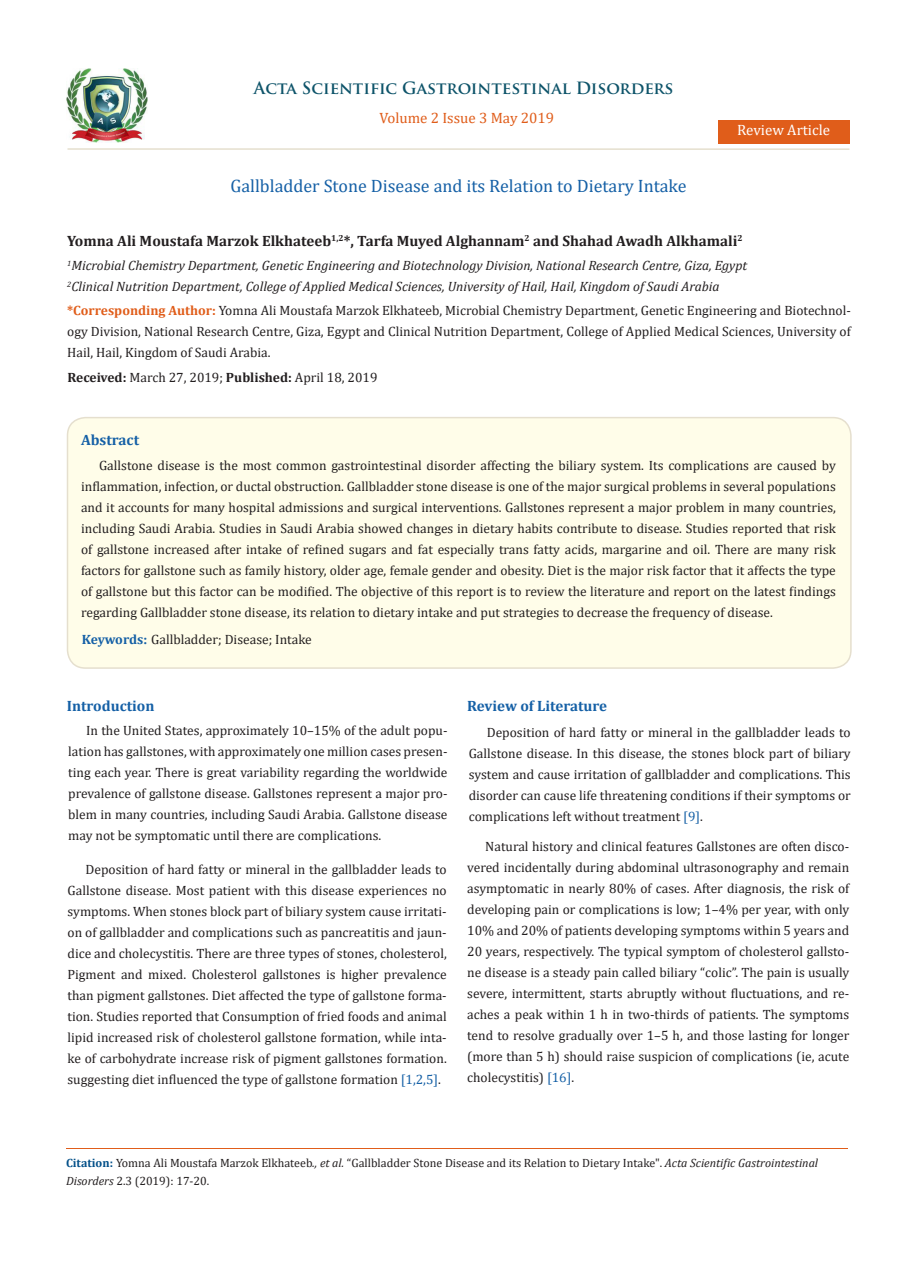
<style>
.page{position:relative;width:917px;height:1262px;background:#fff}
.page>*{position:absolute;margin:0;border:0;box-sizing:border-box;transform-origin:0 0}
.t1{font:18px "Cambria";color:#1560a6}
.t2{font:700 16.5px "Trajan Pro";color:#0e546a}
.t3{font:700 15px "Cambria";color:#231f20}
.t4{font:700 15px "Cambria";color:#1560a6}
.t5{font:15px "Cambria";color:#e05d1a}
.t6{font:15px "Cambria";color:#fff}
.Normal__Web{font:13.5px/21px "Cambria";color:#231f20;text-align:justify}
.t7{font:italic 13.5px "Cambria";color:#231f20}
.t8{font:12px/18px "Cambria";color:#231f20}
.s1{font-weight:700;color:#e05d1a}
.s2{font-weight:700}
.s3{font-weight:700;color:#1560a6}
.s4{font-family:"Times New Roman";font-weight:700;color:#1560a6}
.s5{color:#1560a6}
.s6{font-weight:700;color:#035089}
.s7{font-style:italic}
</style>
<div class="page">
<img style="left:67px;top:68px;width:80px;height:74px">
<div style="left:717px;top:120px;width:132px;height:23px;background:#e05d1a"></div>
<div style="left:67px;top:417px;width:783px;height:251px;background:#fffde9;border-radius:18px"></div>
<div style="left:67px;top:417px;width:784px;height:252px;border:2px solid #e5dfce;border-radius:18px"></div>
<hr style="left:66px;top:1148px;width:781px;height:1px;background:#e05d1a">
<hr style="left:67px;top:148px;width:782px;height:2px;background:#e5dfce">
<p class="t2" style="left:254px;top:77px;width:421px">Acta Scientific Gastrointestinal Disorders</p>
<p class="t5" style="left:379px;top:109px;width:176px">Volume 2 Issue 3 May 2019</p>
<p class="t6" style="left:737px;top:121px;width:94px">Review Article</p>
<p class="t1" style="left:230px;top:175px;width:457px">Gallbladder Stone Disease and its Relation to Dietary Intake</p>
<p class="t3" style="left:67px;top:230px;width:677px">Yomna Ali Moustafa Marzok Elkhateeb<sup>1,2</sup>*, Tarfa Muyed Alghannam<sup>2</sup> and Shahad Awadh Alkhamali<sup>2</sup></p>
<p class="t7" style="left:67px;top:256px;width:681px"><sup>1</sup>Microbial Chemistry Department, Genetic Engineering and Biotechnology Division, National Research Centre, Giza, Egypt</p>
<p class="t7" style="left:67px;top:277px;width:654px"><sup>2</sup>Clinical Nutrition Department, College of Applied Medical Sciences, University of Hail, Hail, Kingdom of Saudi Arabia</p>
<p class="Normal__Web" style="left:67px;top:300px;width:785px"><span class="s1">*Corresponding Author:</span> Yomna Ali Moustafa Marzok Elkhateeb, Microbial Chemistry Department, Genetic Engineering and Biotechnol&shy;ogy Division, National Research Centre, Giza, Egypt and Clinical Nutrition Department, College of Applied Medical Sciences, University of Hail, Hail, Kingdom of Saudi Arabia.</p>
<p class="Normal__Web" style="left:67px;top:367px;width:311px"><span class="s2">Received:</span> March 27, 2019; <span class="s2">Published:</span> April 18, 2019</p>
<p class="t4" style="left:81px;top:429px;width:60px">Abstract</p>
<p class="Normal__Web" style="left:81px;top:455px;width:756px;text-indent:18px">Gallstone disease is the most common gastrointestinal disorder affecting the biliary system. Its complications are caused by inflammation, infection, or ductal obstruction. Gallbladder stone disease is one of the major surgical problems in several populations and it accounts for many hospital admissions and surgical interventions. Gallstones represent a major problem in many countries, including Saudi Arabia. Studies in Saudi Arabia showed changes in dietary habits contribute to disease. Studies reported that risk of gallstone increased after intake of refined sugars and fat especially trans fatty acids, margarine and oil. There are many risk factors for gallstone such as family history, older age, female gender and obesity. Diet is the major risk factor that it affects the type of gallstone but this factor can be modified. The objective of this report is to review the literature and report on the latest findings regarding Gallbladder stone disease, its relation to dietary intake and put strategies to decrease the frequency of disease.</p>
<p class="Normal__Web" style="left:82px;top:628px;width:231px"><span class="s3">Keywords</span><span class="s4">:</span> Gallbladder; Disease; Intake</p>
<p class="t4" style="left:67px;top:695px;width:89px">Introduction</p>
<p class="Normal__Web" style="left:68px;top:720px;width:381px;text-indent:18px">In the United States, approximately 10–15% of the adult popu&shy;lation has gallstones, with approximately one million cases presen&shy;ting each year. There is great variability regarding the worldwide prevalence of gallstone disease. Gallstones represent a major pro&shy;blem in many countries, including Saudi Arabia. Gallstone disease may not be symptomatic until there are complications.</p>
<p class="Normal__Web" style="left:67px;top:858px;width:381px;text-indent:18px">Deposition of hard fatty or mineral in the gallbladder leads to Gallstone disease. Most patient with this disease experiences no symptoms. When stones block part of biliary system cause irritati&shy;on of gallbladder and complications such as pancreatitis and jaun&shy;dice and cholecystitis. There are three types of stones, cholesterol, Pigment and mixed. Cholesterol gallstones is higher prevalence than pigment gallstones. Diet affected the type of gallstone forma&shy;tion. Studies reported that Consumption of fried foods and animal lipid increased risk of cholesterol gallstone formation, while inta&shy;ke of carbohydrate increase risk of pigment gallstones formation. suggesting diet influenced the type of gallstone formation <span class="s5">[1,2,5]</span>.</p>
<p class="t4" style="left:467px;top:695px;width:141px">Review of Literature</p>
<p class="Normal__Web" style="left:468px;top:721px;width:383px;text-indent:18px">Deposition of hard fatty or mineral in the gallbladder leads to Gallstone disease. In this disease, the stones block part of biliary system and cause irritation of gallbladder and complications. This disorder can cause life threatening conditions if their symptoms or complications left without treatment <span class="s5">[9]</span>.</p>
<p class="Normal__Web" style="left:467px;top:836px;width:383px;text-indent:18px">Natural history and clinical features Gallstones are often disco&shy;vered incidentally during abdominal ultrasonography and remain asymptomatic in nearly 80% of cases. After diagnosis, the risk of developing pain or complications is low; 1–4% per year, with only 10% and 20% of patients developing symptoms within 5 years and 20 years, respectively. The typical symptom of cholesterol gallsto&shy;ne disease is a steady pain called biliary “colic”. The pain is usually severe, intermittent, starts abruptly without fluctuations, and re&shy;aches a peak within 1 h in two-thirds of patients. The symptoms tend to resolve gradually over 1–5 h, and those lasting for longer (more than 5 h) should raise suspicion of complications (ie, acute cholecystitis) <span class="s5">[16]</span>.</p>
<p class="t8" style="left:66px;top:1154px;width:753px"><span class="s6">Citation:</span> Yomna Ali Moustafa Marzok Elkhateeb<span class="s7">., et al.</span> “Gallbladder Stone Disease and its Relation to Dietary Intake". <span class="s7">Acta Scientific Gastrointestinal<br>Disorders</span> 2.3 (2019): 17-20.</p>
</div>
